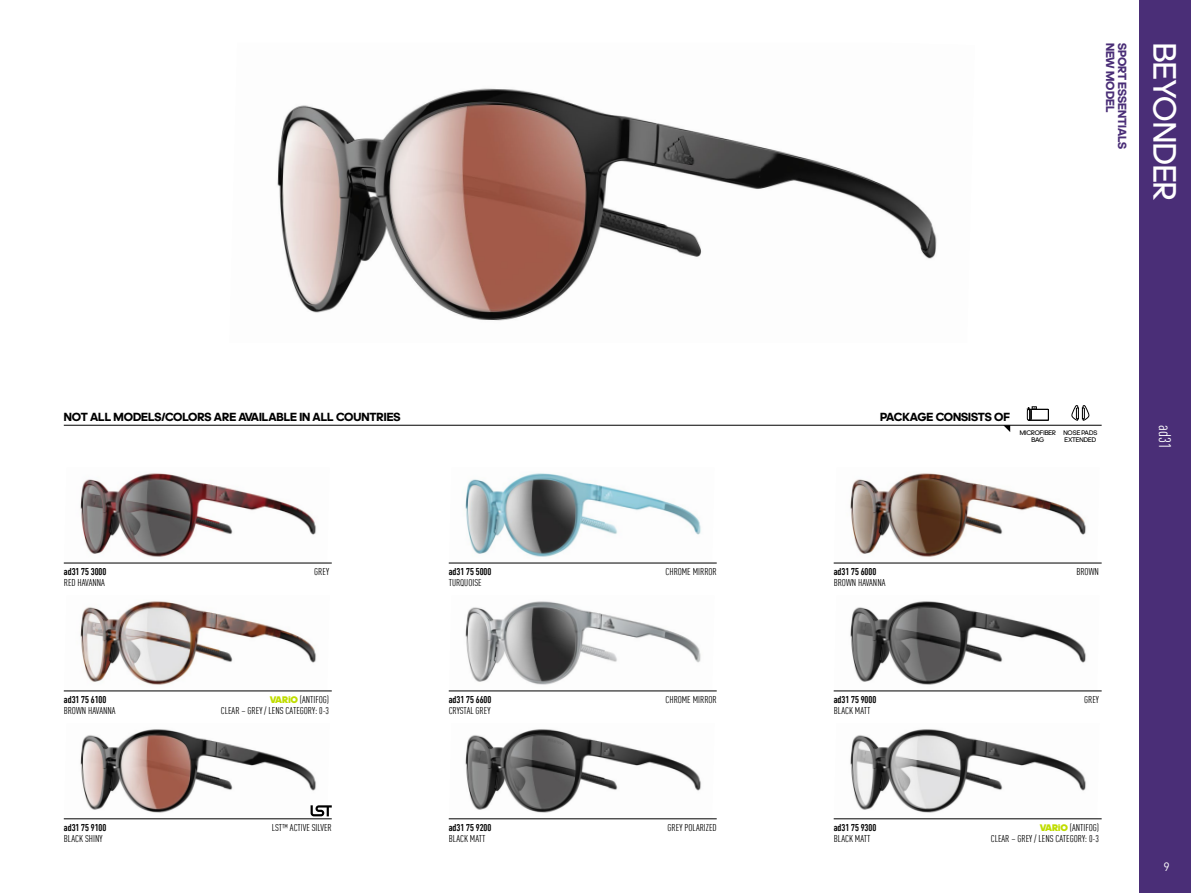
<style>
.page{position:relative;width:1191px;height:893px;background:#fff}
.page>*{position:absolute;margin:0;border:0;box-sizing:border-box;transform-origin:0 0}
.t1{font:33px "adineue PRO";color:#fff}
.t2{font:condensed 16.5px "Adihaus DIN";color:#fff}
.t3{font:700 12px "adineue PRO";letter-spacing:-.005em;color:#000}
.t4{font:700 12px "adineue PRO";letter-spacing:-.005em;color:#4a2e77}
.t5{font:12px "Adihaus DIN";color:#fff}
.t6{font:condensed 9.75px/11.2px "Adihaus DIN";color:#000;text-align:right}
.t7{font:700 condensed 9.75px "Adihaus DIN";color:#000}
.t8{font:6.75px/7.5px "adineue PRO";letter-spacing:-.005em;color:#000;text-align:center}
.s1{font-family:"adineue PRO";font-weight:900;font-stretch:normal;color:#c0dd00}
</style>
<div class="page">
<hr style="left:64px;top:425px;width:1037px;height:1px;background:#000">
<img style="left:277px;top:88px;width:660px;height:233px">
<img style="left:834px;top:473px;width:265px;height:90px">
<img style="left:449px;top:473px;width:265px;height:90px">
<img style="left:64px;top:473px;width:266px;height:90px">
<img style="left:64px;top:601px;width:266px;height:90px">
<img style="left:80px;top:729px;width:249px;height:88px">
<img style="left:834px;top:601px;width:265px;height:90px">
<img style="left:449px;top:601px;width:265px;height:90px">
<img style="left:850px;top:729px;width:236px;height:84px">
<img style="left:465px;top:729px;width:236px;height:84px">
<div style="left:1140px;top:0;width:51px;height:893px;background:#4a2e77"></div>
<svg style="left:1003px;top:425px;width:7px;height:7px"></svg>
<hr style="left:64px;top:563px;width:268px;height:1px;background:#000">
<hr style="left:449px;top:563px;width:267px;height:1px;background:#000">
<hr style="left:833px;top:563px;width:268px;height:1px;background:#000">
<hr style="left:64px;top:691px;width:268px;height:1px;background:#000">
<hr style="left:449px;top:691px;width:267px;height:1px;background:#000">
<hr style="left:449px;top:818px;width:267px;height:1px;background:#000">
<hr style="left:833px;top:691px;width:268px;height:1px;background:#000">
<hr style="left:833px;top:818px;width:268px;height:1px;background:#000">
<hr style="left:64px;top:818px;width:268px;height:1px;background:#000">
<svg style="left:310px;top:805px;width:22px;height:11px"></svg>
<svg style="left:1026px;top:406px;width:23px;height:15px"></svg>
<svg style="left:1071px;top:405px;width:18px;height:21px"></svg>
<p class="t4" style="left:1117px;top:43px;width:71px;rotate:90deg">NEW MODEL</p>
<p class="t4" style="left:1129px;top:43px;width:108px;rotate:90deg">SPORT ESSENTIALS</p>
<h1 class="t1" style="left:1183px;top:43px;width:159px;rotate:90deg">BEYONDER</h1>
<p class="t3" style="left:64px;top:409px;width:338px">NOT ALL MODELS/COLORS ARE AVAILABLE IN ALL COUNTRIES</p>
<p class="t3" style="left:880px;top:409px;width:131px">PACKAGE CONSISTS OF</p>
<p class="t8" style="left:1019px;top:429px;width:37px">MICROFIBER<br>BAG</p>
<p class="t8" style="left:1063px;top:429px;width:36px;text-align:left">NOSE PADS<br>EXTENDED</p>
<p class="t7" style="left:64px;top:565px;width:44px">ad31 75 3000</p>
<p class="t6" style="left:64px;top:577px;width:43px">RED HAVANNA</p>
<p class="t7" style="left:64px;top:693px;width:44px">ad31 75 6100</p>
<p class="t6" style="left:64px;top:704px;width:53px">BROWN HAVANNA</p>
<p class="t6" style="left:314px;top:565px;width:16px">GREY</p>
<p class="t7" style="left:449px;top:565px;width:44px">ad31 75 5000</p>
<p class="t6" style="left:449px;top:577px;width:35px">TURQUOISE</p>
<p class="t6" style="left:221px;top:693px;width:110px"><span class="s1">VARiO</span> (ANTIFOG)<br>CLEAR – GREY / LENS CATEGORY: 0-3</p>
<p class="t7" style="left:449px;top:693px;width:44px">ad31 75 6600</p>
<p class="t6" style="left:449px;top:704px;width:43px">CRYSTAL GREY</p>
<p class="t6" style="left:665px;top:565px;width:53px">CHROME MIRROR</p>
<p class="t7" style="left:833px;top:565px;width:44px">ad31 75 6000</p>
<p class="t6" style="left:833px;top:577px;width:53px">BROWN HAVANNA</p>
<p class="t6" style="left:665px;top:693px;width:53px">CHROME MIRROR</p>
<p class="t7" style="left:833px;top:693px;width:44px">ad31 75 9000</p>
<p class="t6" style="left:833px;top:704px;width:38px">BLACK MATT</p>
<p class="t6" style="left:1076px;top:565px;width:24px">BROWN</p>
<p class="t6" style="left:1084px;top:693px;width:16px">GREY</p>
<p class="t7" style="left:64px;top:820px;width:44px">ad31 75 9100</p>
<p class="t6" style="left:64px;top:832px;width:40px">BLACK SHINY</p>
<p class="t6" style="left:272px;top:821px;width:62px">LST™ ACTIVE SILVER</p>
<p class="t7" style="left:449px;top:820px;width:44px">ad31 75 9200</p>
<p class="t6" style="left:449px;top:832px;width:38px">BLACK MATT</p>
<p class="t6" style="left:667px;top:821px;width:51px">GREY POLARIZED</p>
<p class="t7" style="left:833px;top:820px;width:44px">ad31 75 9300</p>
<p class="t6" style="left:833px;top:832px;width:38px">BLACK MATT</p>
<p class="t6" style="left:990px;top:821px;width:110px"><span class="s1">VARiO</span> (ANTIFOG)<br>CLEAR – GREY / LENS CATEGORY: 0-3</p>
<h2 class="t2" style="left:1176px;top:425px;width:25px;rotate:90deg">ad31</h2>
<p class="t5" style="left:1163px;top:858px;width:8px">9</p>
</div>
